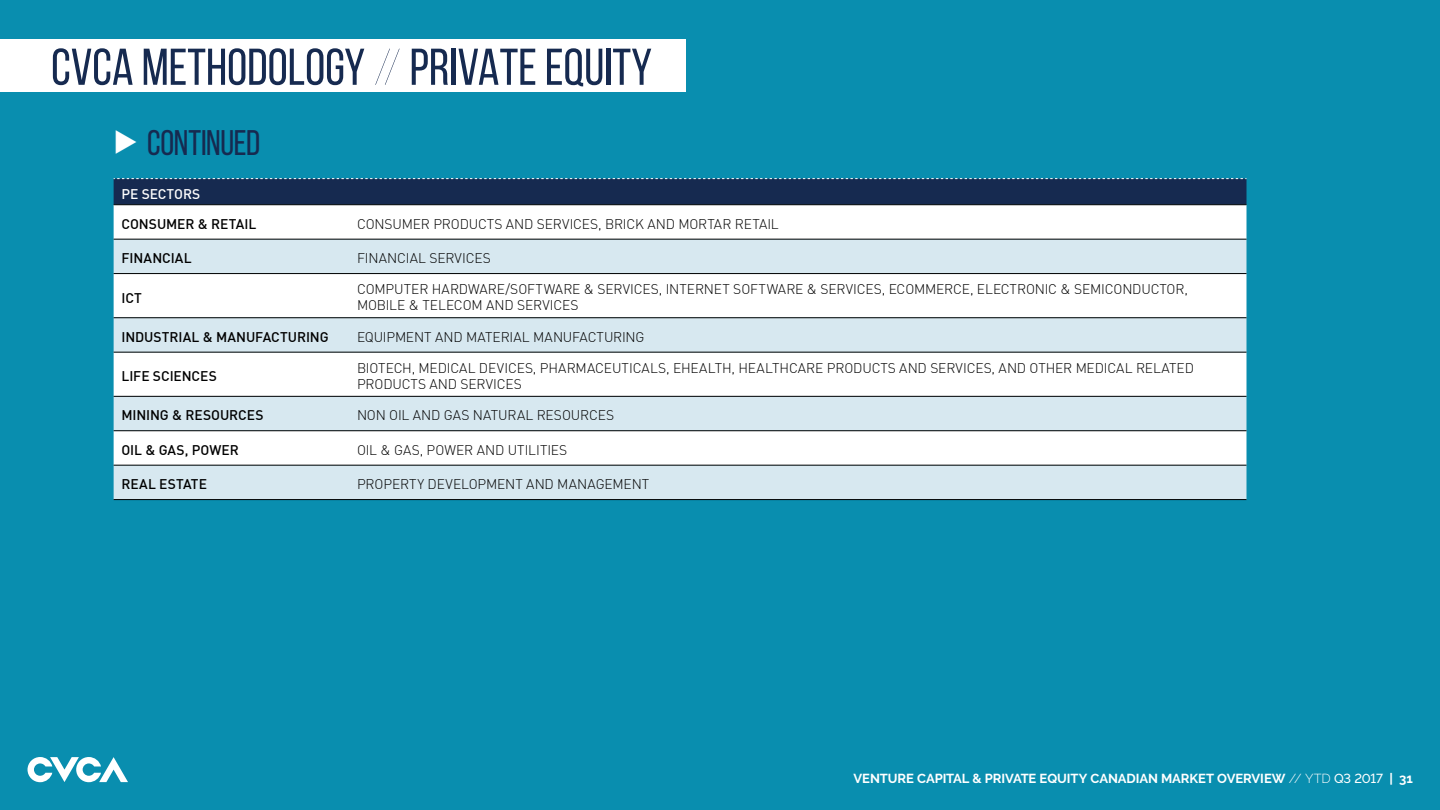
<style>
.page{position:relative;width:1440px;height:810px;background:#098eaf}
.page>*{position:absolute;margin:0;border:0;box-sizing:border-box;transform-origin:0 0}
.t1{font:51.6px "Bebas Neue";color:#162a50}
.t2{font:35.55px "Bebas Neue";letter-spacing:-.01em;color:#162a50}
.t3{font:300 13.8px/15.8px "DIN";letter-spacing:-.01em;color:#000}
.t4{font:500 13.8px "DIN";letter-spacing:-.005em;color:#000}
.t5{font:500 13.8px "DIN";color:#fff}
.t6{font:700 13.05px "Raleway";letter-spacing:-.01em;color:#fff}
.s1{font-weight:100}
.s2{color:#fff}
.s3{font-weight:300}
.s4{font-weight:500}
</style>
<div class="page">
<svg style="left:28px;top:757px;width:100px;height:25px"></svg>
<div style="left:0;top:39px;width:686px;height:53px;background:#fff"></div>
<div style="left:114px;top:205px;width:1132px;height:34px;background:#fff"></div>
<svg style="left:114px;top:240px;width:1132px;height:259px;background:#e8f1f5"></svg>
<hr style="left:114px;top:465px;width:243px;height:1px;background:#000">
<hr style="left:357px;top:465px;width:889px;height:1px;background:#000">
<hr style="left:114px;top:499px;width:243px;height:1px;background:#000">
<hr style="left:357px;top:499px;width:889px;height:1px;background:#000">
<div style="left:114px;top:178px;width:1132px;height:26px;background:#162a50"></div>
<hr style="left:357px;top:317px;width:889px;height:1px;background:#000">
<hr style="left:114px;top:317px;width:243px;height:1px;background:#000">
<hr style="left:114px;top:396px;width:243px;height:1px;background:#000">
<hr style="left:357px;top:396px;width:889px;height:1px;background:#000">
<hr style="left:114px;top:273px;width:243px;height:1px;background:#000">
<hr style="left:357px;top:273px;width:889px;height:1px;background:#000">
<hr style="left:114px;top:239px;width:243px;height:1px;background:#000">
<hr style="left:357px;top:239px;width:889px;height:1px;background:#000">
<hr style="left:114px;top:204px;width:243px;height:1px;background:#000">
<hr style="left:357px;top:204px;width:889px;height:1px;background:#000">
<hr style="left:114px;top:352px;width:243px;height:1px;background:#000">
<hr style="left:357px;top:352px;width:889px;height:1px;background:#000">
<hr style="left:114px;top:430px;width:243px;height:1px;background:#000">
<hr style="left:357px;top:430px;width:889px;height:1px;background:#000">
<p class="t1" style="left:51px;top:39px;width:602px">CVCA METHODOLOGY <span class="s1">//</span> PRIVATE EQUITY</p>
<p class="t2" style="left:114px;top:124px;width:148px"><span class="s2">◆</span> CONTINUED</p>
<p class="t5" style="left:121px;top:185px;width:80px">PE SECTORS</p>
<p class="t4" style="left:121px;top:215px;width:136px">CONSUMER &amp; RETAIL</p>
<p class="t3" style="left:357px;top:216px;width:423px">CONSUMER PRODUCTS AND SERVICES, BRICK AND MORTAR RETAIL</p>
<p class="t4" style="left:121px;top:249px;width:72px">FINANCIAL</p>
<p class="t3" style="left:357px;top:250px;width:135px">FINANCIAL SERVICES</p>
<p class="t4" style="left:121px;top:289px;width:22px">ICT</p>
<p class="t3" style="left:357px;top:282px;width:832px">COMPUTER HARDWARE/SOFTWARE &amp; SERVICES, INTERNET SOFTWARE &amp; SERVICES, ECOMMERCE, ELECTRONIC &amp; SEMICONDUCTOR,<br>MOBILE &amp; TELECOM AND SERVICES</p>
<p class="t4" style="left:121px;top:328px;width:209px">INDUSTRIAL &amp; MANUFACTURING</p>
<p class="t3" style="left:357px;top:329px;width:289px">EQUIPMENT AND MATERIAL MANUFACTURING</p>
<p class="t4" style="left:121px;top:367px;width:97px">LIFE SCIENCES</p>
<p class="t3" style="left:357px;top:360px;width:839px">BIOTECH, MEDICAL DEVICES, PHARMACEUTICALS, EHEALTH, HEALTHCARE PRODUCTS AND SERVICES, AND OTHER MEDICAL RELATED<br>PRODUCTS AND SERVICES</p>
<p class="t4" style="left:121px;top:407px;width:143px">MINING &amp; RESOURCES</p>
<p class="t3" style="left:357px;top:407px;width:259px">NON OIL AND GAS NATURAL RESOURCES</p>
<p class="t4" style="left:121px;top:441px;width:119px">OIL &amp; GAS, POWER</p>
<p class="t3" style="left:357px;top:442px;width:212px">OIL &amp; GAS, POWER AND UTILITIES</p>
<p class="t4" style="left:121px;top:475px;width:87px">REAL ESTATE</p>
<p class="t3" style="left:357px;top:476px;width:294px">PROPERTY DEVELOPMENT AND MANAGEMENT</p>
<p class="t6" style="left:854px;top:771px;width:561px">VENTURE CAPITAL &amp; PRIVATE EQUITY CANADIAN MARKET OVERVIEW <span class="s3">// YTD</span> <span class="s4">Q3 2017</span> | 31</p>
</div>
